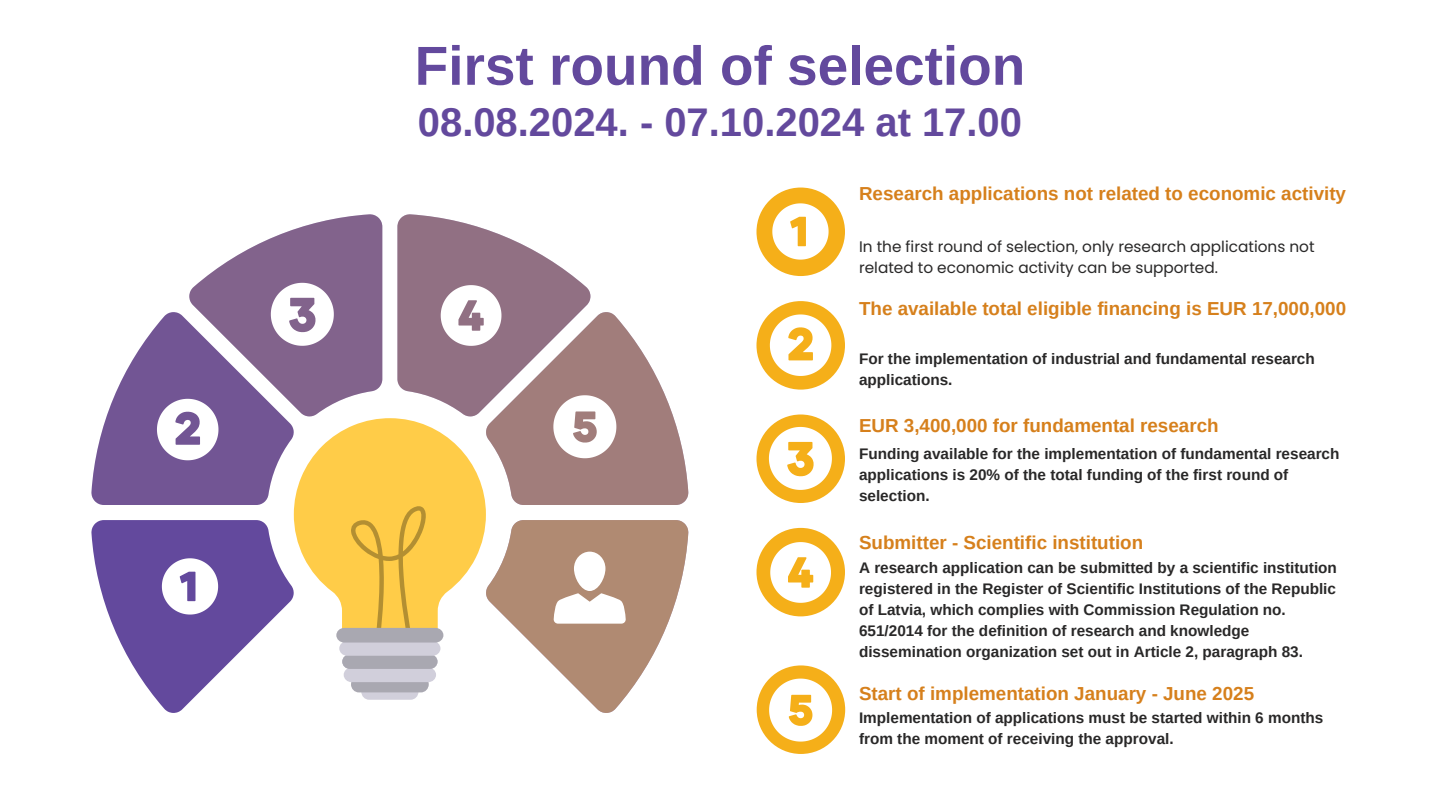
<style>
.page{position:relative;width:1440px;height:810px;background:#fff}
.page>*{position:absolute;margin:0;border:0;box-sizing:border-box;transform-origin:0 0}
.t1{font:700 55px "Arimo";color:#63499d}
.t2{font:700 40px "Arimo";color:#63499d}
.t3{font:700 18.8px "Arimo";color:#d6801c}
.t4{font:700 15.3px/21px "Arimo";color:#292828}
.t5{font:15.3px/21px "Poppins";color:#292828}
</style>
<div class="page">
<div style="left:756px;top:415px;width:89px;height:88px;background:#f5af19;border-radius:50%"></div>
<div style="left:756px;top:301px;width:89px;height:89px;background:#f5af19;border-radius:50%"></div>
<div style="left:756px;top:188px;width:89px;height:88px;background:#f5af19;border-radius:50%"></div>
<div style="left:757px;top:665px;width:88px;height:89px;background:#f5af19;border-radius:50%"></div>
<div style="left:756px;top:528px;width:89px;height:88px;background:#f5af19;border-radius:50%"></div>
<svg style="left:772px;top:203px;width:57px;height:57px"></svg>
<svg style="left:770px;top:314px;width:61px;height:62px"></svg>
<svg style="left:769px;top:427px;width:63px;height:63px"></svg>
<svg style="left:770px;top:542px;width:61px;height:61px"></svg>
<svg style="left:769px;top:679px;width:63px;height:63px"></svg>
<svg style="left:91px;top:214px;width:597px;height:499px"></svg>
<h1 class="t1" style="left:415px;top:35px;width:612px">First round of selection</h1>
<h1 class="t2" style="left:418px;top:100px;width:606px">08.08.2024. - 07.10.2024 at 17.00</h1>
<p class="t3" style="left:859px;top:183px;width:489px">Research applications not related to economic activity</p>
<p class="t5" style="left:859px;top:237px;width:457px">In the first round of selection, only research applications not related to economic activity can be supported.</p>
<p class="t3" style="left:859px;top:298px;width:489px">The available total eligible financing is EUR 17,000,000</p>
<p class="t4" style="left:859px;top:348px;width:457px">For the implementation of industrial and fundamental research applications.</p>
<p class="t3" style="left:859px;top:415px;width:361px">EUR 3,400,000 for fundamental research</p>
<p class="t4" style="left:859px;top:443px;width:482px">Funding available for the implementation of fundamental research applications is 20% of the total funding of the first round of selection.</p>
<p class="t3" style="left:859px;top:532px;width:286px">Submitter - Scientific institution</p>
<p class="t4" style="left:859px;top:558px;width:479px">A research application can be submitted by a scientific institution registered in the Register of Scientific Institutions of the Republic of Latvia, which complies with Commission Regulation no.<br>651/2014 for the definition of research and knowledge dissemination organization set out in Article 2, paragraph 83.</p>
<h2 class="t3" style="left:859px;top:683px;width:397px">Start of implementation January - June 2025</h2>
<p class="t4" style="left:859px;top:707px;width:466px">Implementation of applications must be started within 6 months from the moment of receiving the approval.</p>
</div>
